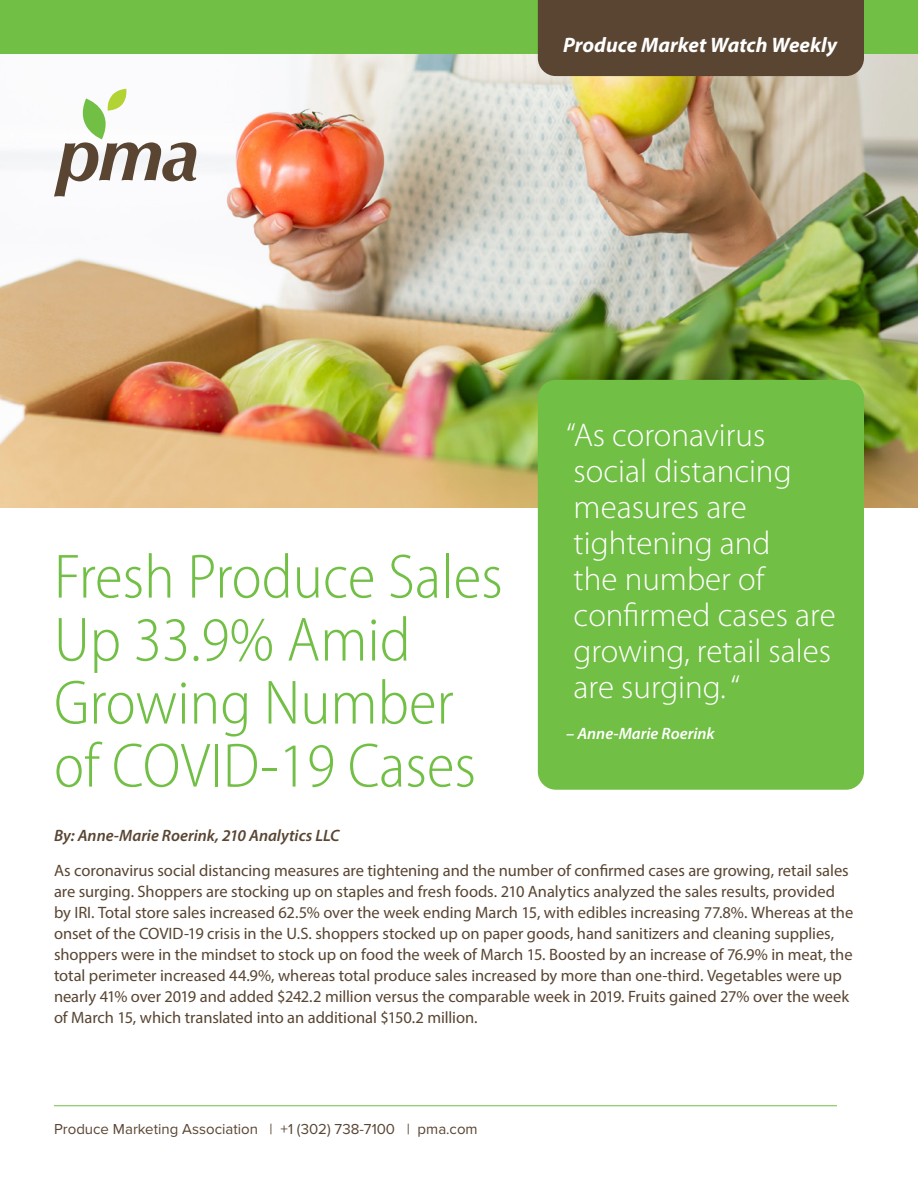
<style>
.page{position:relative;width:918px;height:1188px;background:#fff}
.page>*{position:absolute;margin:0;border:0;box-sizing:border-box;transform-origin:0 0}
.t1{font:300 semi-condensed 63px/63px "Myriad Pro";color:#71bf44}
.t2{font:300 33px/36px "Myriad Pro";color:#fff}
.Body{font:italic 700 21px "Myriad Pro";color:#fff}
.Body-2{font:16.5px/21px "Myriad Pro";letter-spacing:-.005em;color:#594532}
.Body-3{font:italic 600 16.5px "Myriad Pro";color:#594532}
.Body-4{font:italic 600 16.5px "Myriad Pro";color:#fff}
.t3{font:15px "Proxima Nova";color:#594532}
</style>
<div class="page">
<div style="left:0;top:0;width:918px;height:63px;background:#71bf44"></div>
<img style="left:0;top:54px;width:918px;height:454px">
<svg style="left:54px;top:89px;width:142px;height:108px"></svg>
<div style="left:538px;top:380px;width:326px;height:410px;background:#71bf44;border-radius:18px"></div>
<div style="left:538px;top:0;width:326px;height:76px;background:#594532"></div>
<hr style="left:54px;top:1105px;width:783px;height:1px;background:#71bf44">
<p class="Body" style="left:563px;top:32px;width:276px">Produce Market Watch Weekly</p>
<h1 class="t1" style="left:54px;top:545px;width:450px">Fresh Produce Sales<br>Up 33.9% Amid<br>Growing Number of COVID-19 Cases</h1>
<p class="t2" style="left:566px;top:417px;width:271px">“As coronavirus social distancing measures are tightening and<br>the number of confirmed cases are growing, retail sales are surging. “</p>
<p class="Body-4" style="left:566px;top:723px;width:150px">– Anne-Marie Roerink</p>
<p class="Body-3" style="left:54px;top:825px;width:287px">By: Anne-Marie Roerink, 210 Analytics LLC</p>
<p class="Body-2" style="left:54px;top:860px;width:801px">As coronavirus social distancing measures are tightening and the number of confirmed cases are growing, retail sales are surging. Shoppers are stocking up on staples and fresh foods. 210 Analytics analyzed the sales results, provided by IRI. Total store sales increased 62.5% over the week ending March 15, with edibles increasing 77.8%. Whereas at the onset of the COVID-19 crisis in the U.S. shoppers stocked up on paper goods, hand sanitizers and cleaning supplies, shoppers were in the mindset to stock up on food the week of March 15. Boosted by an increase of 76.9% in meat, the total perimeter increased 44.9%, whereas total produce sales increased by more than one-third. Vegetables were up nearly 41% over 2019 and added $242.2 million versus the comparable week in 2019. Fruits gained 27% over the week of March 15, which translated into an additional $150.2 million.</p>
<p class="t3" style="left:54px;top:1118px;width:425px">Produce Marketing Association | +1 (302) 738-7100 | pma.com</p>
</div>
